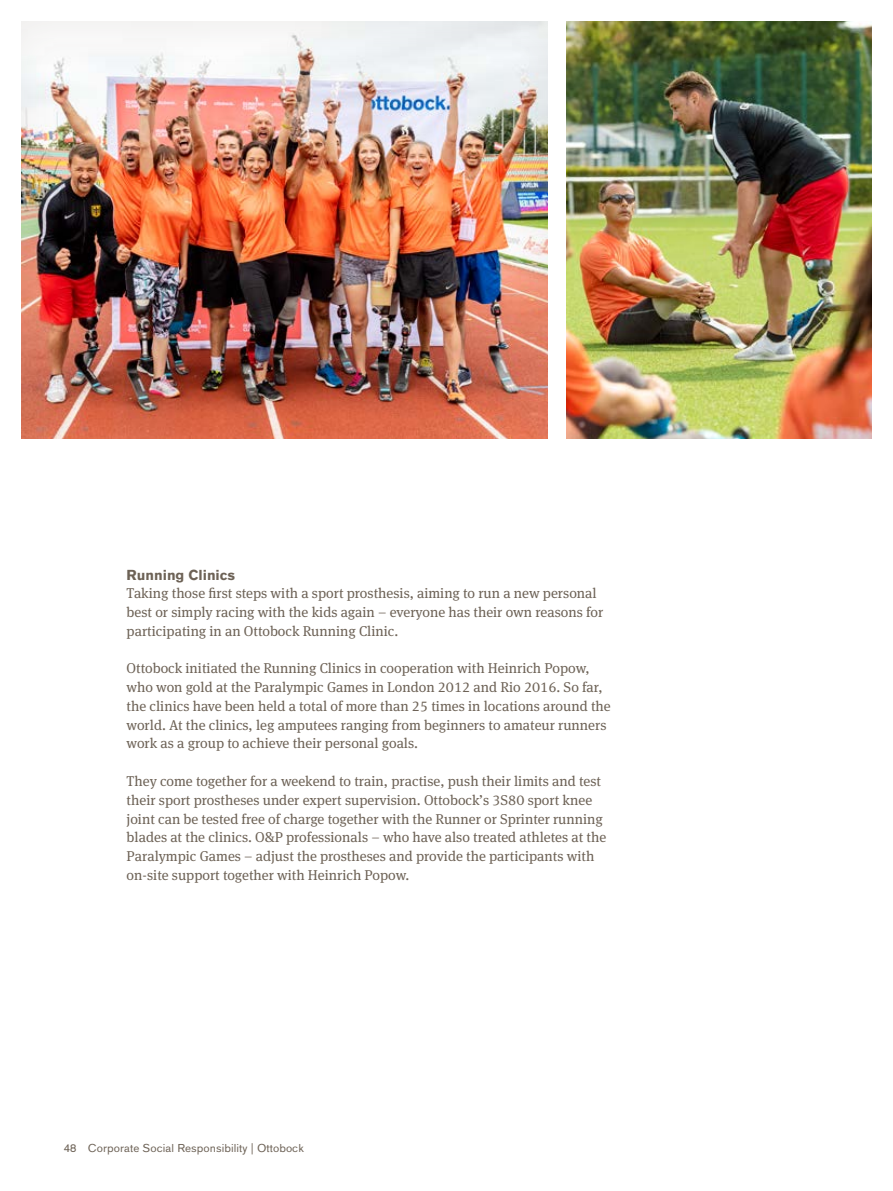
<style>
.page{position:relative;width:893px;height:1191px;background:#fff}
.page>*{position:absolute;margin:0;border:0;box-sizing:border-box;transform-origin:0 0}
.t1{font:14.25px/18.8px "OBO Serif";color:#6d6256}
.t2{font:700 14.25px "OBO Sans";color:#6d6256}
.t3{font:11.25px "OBO Sans";letter-spacing:.005em;color:#6d6256}
</style>
<div class="page">
<div style="left:21px;top:21px;width:528px;height:418px;background:#6d6256;opacity:.1"></div>
<img style="left:567px;top:21px;width:305px;height:418px">
<p class="t2" style="left:127px;top:566px;width:110px">Running Clinics</p>
<p class="t1" style="left:127px;top:584px;width:478px">Taking those first steps with a sport prosthesis, aiming to run a new personal best or simply racing with the kids again – everyone has their own reasons for participating in an Ottobock Running Clinic.</p>
<p class="t1" style="left:127px;top:659px;width:486px">Ottobock initiated the Running Clinics in cooperation with Heinrich Popow, who won gold at the Paralympic Games in London 2012 and Rio 2016. So far, the clinics have been held a total of more than 25 times in locations around the world. At the clinics, leg amputees ranging from beginners to amateur runners work as a group to achieve their personal goals.</p>
<p class="t1" style="left:127px;top:771px;width:481px">They come together for a weekend to train, practise, push their limits and test their sport prostheses under expert supervision. Ottobock’s 3S80 sport knee joint can be tested free of charge together with the Runner or Sprinter running blades at the clinics. O&amp;P professionals – who have also treated athletes at the Paralympic Games – adjust the prostheses and provide the participants with on-site support together with Heinrich Popow.</p>
<p class="t3" style="left:64px;top:1141px;width:242px">48 Corporate Social Responsibility | Ottobock</p>
</div>
